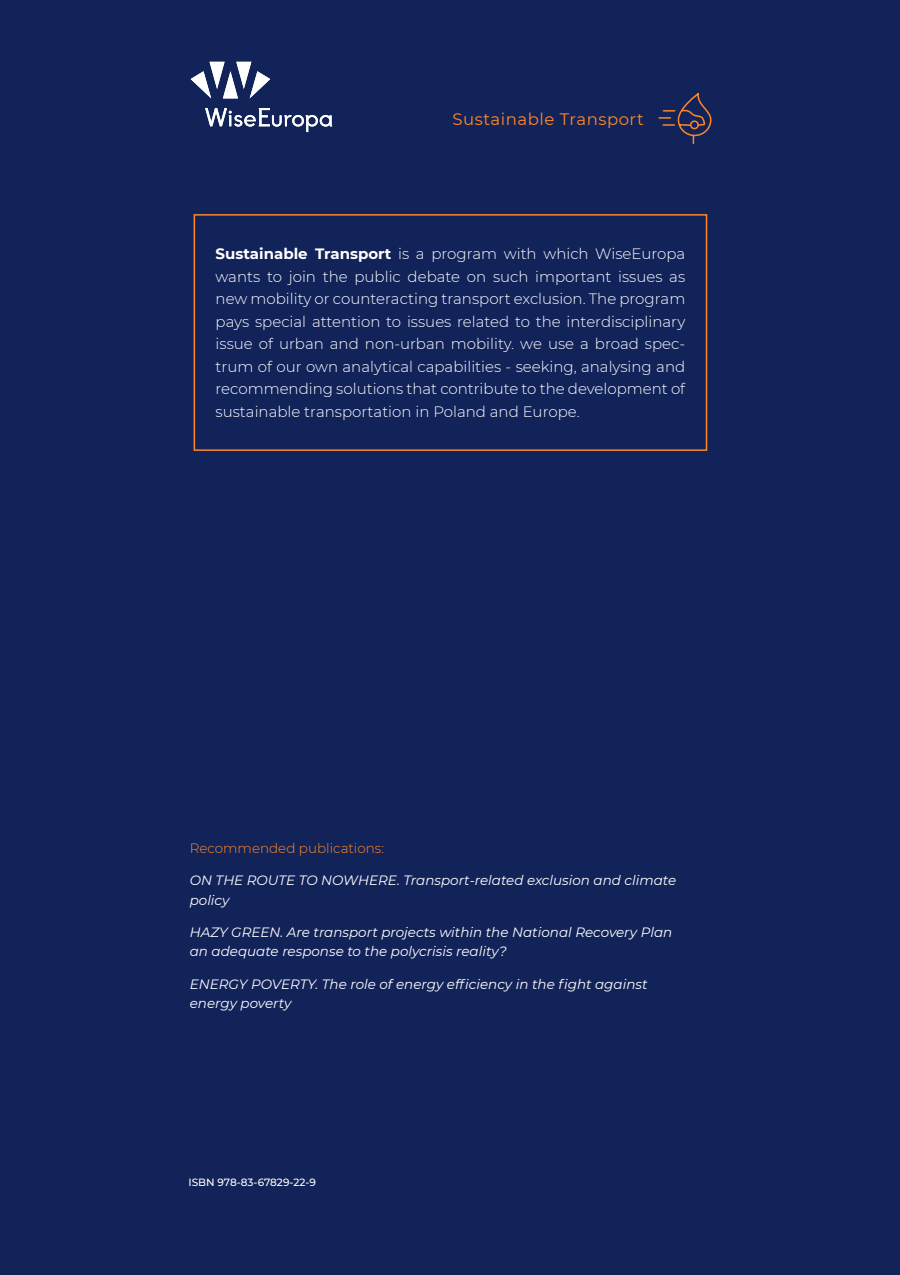
<style>
.page{position:relative;width:900px;height:1275px;background:#12235a}
.page>*{position:absolute;margin:0;border:0;box-sizing:border-box;transform-origin:0 0}
.t1{font:16.5px "Montserrat";letter-spacing:.03em;color:#ff8728}
.t2{font:300 15px/22.5px "Montserrat";color:#fff;text-align:justify}
.t3{font:italic 13.5px/19.5px "Montserrat";color:#fff}
.t4{font:300 13.5px "Montserrat";color:#ff8728}
.t5{font:500 10.5px "Montserrat";color:#fff}
.s1{font-weight:700}
</style>
<div class="page">
<svg style="left:191px;top:62px;width:79px;height:36px"></svg>
<svg style="left:205px;top:108px;width:127px;height:24px"></svg>
<div style="left:194px;top:214px;width:513px;height:237px;border:2px solid #ff8728"></div>
<svg style="left:658px;top:93px;width:54px;height:52px"></svg>
<p class="t1" style="left:452px;top:108px;width:193px">Sustainable Transport</p>
<p class="t2" style="left:216px;top:242px;width:471px"><span class="s1">Sustainable Transport</span> is a program with which WiseEuropa wants to join the public debate on such important issues as new mobility or counteracting transport exclusion. The program pays special attention to issues related to the interdisciplinary issue of urban and non-urban mobility. we use a broad spec&shy;trum of our own analytical capabilities - seeking, analysing and recommending solutions that contribute to the development of sustainable transportation in Poland and Europe.</p>
<p class="t4" style="left:190px;top:839px;width:196px">Recommended publications:</p>
<p class="t3" style="left:190px;top:870px;width:488px">ON THE ROUTE TO NOWHERE. Transport-related exclusion and climate policy</p>
<p class="t3" style="left:190px;top:922px;width:484px">HAZY GREEN. Are transport projects within the National Recovery Plan an adequate response to the polycrisis reality?</p>
<p class="t3" style="left:190px;top:974px;width:459px">ENERGY POVERTY. The role of energy efficiency in the fight against energy poverty</p>
<p class="t5" style="left:189px;top:1175px;width:129px">ISBN 978-83-67829-22-9</p>
</div>
